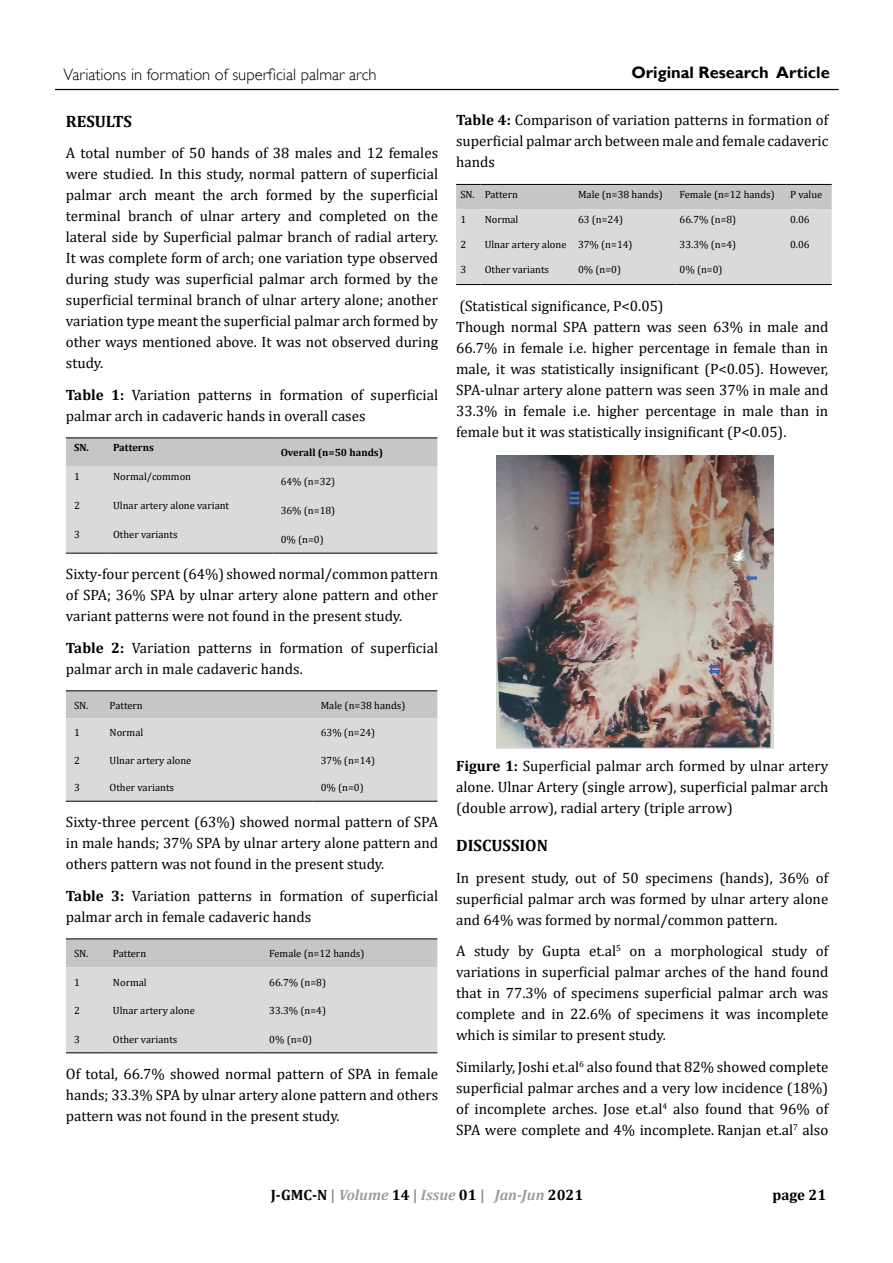
<style>
.page{position:relative;width:893px;height:1263px;background:#fff}
.page>*{position:absolute;margin:0;border:0;box-sizing:border-box;transform-origin:0 0}
.t1{font:300 16.5px "Gill Sans";color:#000}
.t2{font:700 16.5px "Gill Sans";color:#000}
.t3{font:700 16.5px "Cambria";color:#000}
.t4{font:15px/21px "Cambria";color:#000;text-align:justify}
.t5{font:italic 700 15px "Cambria";color:#9d9d9c}
.t6{font:700 15px "Cambria";color:#000}
.t7{font:10.5px "Cambria";color:#000}
.t8{font:700 10.5px "Cambria";color:#000}
.s1{font-weight:700}
.s2{font-style:normal;color:#000}
.s3{font-style:normal;color:#878787}
</style>
<div class="page">
<hr style="left:55px;top:89px;width:784px;height:1px;background:#000">
<svg style="left:66px;top:438px;width:371px;height:115px;background:#d3d3d3"></svg>
<hr style="left:66px;top:437px;width:39px;height:1px;background:#000">
<hr style="left:105px;top:437px;width:168px;height:1px;background:#000">
<hr style="left:273px;top:437px;width:164px;height:1px;background:#000">
<hr style="left:66px;top:553px;width:39px;height:1px;background:#000">
<hr style="left:105px;top:553px;width:168px;height:1px;background:#000">
<hr style="left:273px;top:553px;width:164px;height:1px;background:#000">
<svg style="left:66px;top:691px;width:371px;height:110px;background:#d3d3d3"></svg>
<hr style="left:66px;top:690px;width:35px;height:1px;background:#000">
<hr style="left:101px;top:690px;width:212px;height:1px;background:#000">
<hr style="left:313px;top:690px;width:124px;height:1px;background:#000">
<hr style="left:66px;top:801px;width:35px;height:1px;background:#000">
<hr style="left:101px;top:801px;width:212px;height:1px;background:#000">
<hr style="left:313px;top:801px;width:124px;height:1px;background:#000">
<svg style="left:66px;top:939px;width:371px;height:113px;background:#d4d4d4"></svg>
<hr style="left:66px;top:938px;width:39px;height:1px;background:#000">
<hr style="left:105px;top:938px;width:156px;height:1px;background:#000">
<hr style="left:261px;top:938px;width:176px;height:1px;background:#000">
<hr style="left:66px;top:1052px;width:39px;height:1px;background:#000">
<hr style="left:105px;top:1052px;width:156px;height:1px;background:#000">
<hr style="left:261px;top:1052px;width:176px;height:1px;background:#000">
<svg style="left:456px;top:184px;width:376px;height:101px;background:#d3d3d3"></svg>
<hr style="left:480px;top:284px;width:94px;height:1px;background:#000">
<hr style="left:574px;top:284px;width:101px;height:1px;background:#000">
<hr style="left:675px;top:284px;width:111px;height:1px;background:#000">
<hr style="left:786px;top:284px;width:46px;height:1px;background:#000">
<img style="left:496px;top:455px;width:277px;height:293px">
<p class="t1" style="left:63px;top:64px;width:315px">Variations in formation of superficial palmar arch</p>
<p class="t2" style="left:631px;top:62px;width:200px">Original Research Article</p>
<p class="t3" style="left:66px;top:109px;width:67px">RESULTS</p>
<p class="t4" style="left:66px;top:143px;width:374px">A total number of 50 hands of 38 males and 12 females were studied. In this study, normal pattern of superficial palmar arch meant the arch formed by the superficial terminal branch of ulnar artery and completed on the lateral side by Superficial palmar branch of radial artery.<br>It was complete form of arch; one variation type observed during study was superficial palmar arch formed by the superficial terminal branch of ulnar artery alone; another variation type meant the superficial palmar arch formed by other ways mentioned above. It was not observed during study.</p>
<p class="t4" style="left:66px;top:384px;width:374px"><span class="s1">Table 1:</span> Variation patterns in formation of superficial palmar arch in cadaveric hands in overall cases</p>
<p class="t8" style="left:74px;top:440px;width:81px">SN. Patterns</p>
<p class="t8" style="left:281px;top:445px;width:104px">Overall (n=50 hands)</p>
<p class="t7" style="left:74px;top:470px;width:7px">1</p>
<p class="t7" style="left:113px;top:470px;width:80px">Normal/common</p>
<p class="t4" style="left:456px;top:110px;width:374px"><span class="s1">Table 4:</span> Comparison of variation patterns in formation of superficial palmar arch between male and female cadaveric hands</p>
<p class="t7" style="left:460px;top:188px;width:59px">SN. Pattern</p>
<p class="t7" style="left:578px;top:188px;width:86px">Male (n=38 hands)</p>
<p class="t7" style="left:679px;top:188px;width:97px">Female (n=12 hands)</p>
<p class="t7" style="left:790px;top:188px;width:34px">P value</p>
<p class="t7" style="left:460px;top:213px;width:7px">1</p>
<p class="t7" style="left:485px;top:213px;width:35px">Normal</p>
<p class="t7" style="left:578px;top:213px;width:47px">63 (n=24)</p>
<p class="t7" style="left:679px;top:213px;width:58px">66.7% (n=8)</p>
<p class="t7" style="left:790px;top:213px;width:21px">0.06</p>
<p class="t7" style="left:460px;top:238px;width:7px">2</p>
<p class="t7" style="left:485px;top:238px;width:149px">Ulnar artery alone 37% (n=14)</p>
<p class="t7" style="left:679px;top:238px;width:58px">33.3% (n=4)</p>
<p class="t7" style="left:790px;top:238px;width:21px">0.06</p>
<p class="t7" style="left:460px;top:263px;width:7px">3</p>
<p class="t7" style="left:485px;top:263px;width:66px">Other variants</p>
<p class="t7" style="left:578px;top:263px;width:44px">0% (n=0)</p>
<p class="t7" style="left:679px;top:263px;width:44px">0% (n=0)</p>
<p class="t4" style="left:456px;top:295px;width:374px;text-align:left">(Statistical significance, P&lt;0.05)<br>Though normal SPA pattern was seen 63% in male and 66.7% in female i.e. higher percentage in female than in male, it was statistically insignificant (P&lt;0.05). However, SPA-ulnar artery alone pattern was seen 37% in male and 33.3% in female i.e. higher percentage in male than in female but it was statistically insignificant (P&lt;0.05).</p>
<p class="t7" style="left:281px;top:475px;width:56px">64% (n=32)</p>
<p class="t7" style="left:74px;top:499px;width:7px">2</p>
<p class="t7" style="left:113px;top:499px;width:118px">Ulnar artery alone variant</p>
<p class="t7" style="left:281px;top:504px;width:56px">36% (n=18)</p>
<p class="t7" style="left:74px;top:528px;width:7px">3</p>
<p class="t7" style="left:113px;top:528px;width:66px">Other variants</p>
<p class="t7" style="left:281px;top:533px;width:44px">0% (n=0)</p>
<p class="t4" style="left:66px;top:563px;width:374px">Sixty-four percent (64%) showed normal/common pattern of SPA; 36% SPA by ulnar artery alone pattern and other variant patterns were not found in the present study.</p>
<p class="t4" style="left:66px;top:637px;width:374px"><span class="s1">Table 2:</span> Variation patterns in formation of superficial palmar arch in male cadaveric hands.</p>
<p class="t7" style="left:74px;top:699px;width:70px">SN. Pattern</p>
<p class="t7" style="left:321px;top:699px;width:86px">Male (n=38 hands)</p>
<p class="t7" style="left:74px;top:726px;width:7px">1</p>
<p class="t7" style="left:110px;top:726px;width:35px">Normal</p>
<p class="t7" style="left:321px;top:726px;width:56px">63% (n=24)</p>
<p class="t7" style="left:74px;top:754px;width:7px">2</p>
<p class="t7" style="left:110px;top:754px;width:83px">Ulnar artery alone</p>
<p class="t7" style="left:321px;top:754px;width:56px">37% (n=14)</p>
<p class="t7" style="left:74px;top:782px;width:7px">3</p>
<p class="t7" style="left:110px;top:782px;width:66px">Other variants</p>
<p class="t7" style="left:321px;top:782px;width:44px">0% (n=0)</p>
<p class="t4" style="left:66px;top:811px;width:374px">Sixty-three percent (63%) showed normal pattern of SPA in male hands; 37% SPA by ulnar artery alone pattern and others pattern was not found in the present study.</p>
<p class="t4" style="left:66px;top:885px;width:374px"><span class="s1">Table 3:</span> Variation patterns in formation of superficial palmar arch in female cadaveric hands</p>
<p class="t7" style="left:74px;top:947px;width:74px">SN. Pattern</p>
<p class="t7" style="left:269px;top:947px;width:97px">Female (n=12 hands)</p>
<p class="t7" style="left:74px;top:976px;width:7px">1</p>
<p class="t7" style="left:113px;top:976px;width:35px">Normal</p>
<p class="t7" style="left:269px;top:976px;width:58px">66.7% (n=8)</p>
<p class="t7" style="left:74px;top:1004px;width:7px">2</p>
<p class="t7" style="left:113px;top:1004px;width:83px">Ulnar artery alone</p>
<p class="t7" style="left:269px;top:1004px;width:58px">33.3% (n=4)</p>
<p class="t7" style="left:74px;top:1033px;width:7px">3</p>
<p class="t7" style="left:113px;top:1033px;width:66px">Other variants</p>
<p class="t7" style="left:269px;top:1033px;width:44px">0% (n=0)</p>
<p class="t4" style="left:66px;top:1063px;width:374px">Of total, 66.7% showed normal pattern of SPA in female hands; 33.3% SPA by ulnar artery alone pattern and others pattern was not found in the present study.</p>
<p class="t4" style="left:456px;top:755px;width:374px"><span class="s1">Figure 1:</span> Superficial palmar arch formed by ulnar artery alone. Ulnar Artery (single arrow), superficial palmar arch (double arrow), radial artery (triple arrow)</p>
<p class="t3" style="left:456px;top:834px;width:93px">DISCUSSION</p>
<p class="t4" style="left:456px;top:867px;width:374px">In present study, out of 50 specimens (hands), 36% of superficial palmar arch was formed by ulnar artery alone and 64% was formed by normal/common pattern.</p>
<p class="t4" style="left:456px;top:940px;width:374px">A study by Gupta et.al<sup>5</sup> on a morphological study of variations in superficial palmar arches of the hand found that in 77.3% of specimens superficial palmar arch was complete and in 22.6% of specimens it was incomplete which is similar to present study.</p>
<p class="t4" style="left:456px;top:1056px;width:374px">Similarly, Joshi et.al<sup>6</sup> also found that 82% showed complete superficial palmar arches and a very low incidence (18%) of incomplete arches. Jose et.al<sup>4</sup> also found that 96% of SPA were complete and 4% incomplete. Ranjan et.al<sup>7</sup> also</p>
<p class="t5" style="left:271px;top:1186px;width:314px"><span class="s2">J-GMC-N</span> <span class="s3">|</span> Volume <span class="s2">14</span> <span class="s3">|</span> Issue <span class="s2">01</span> <span class="s3">|</span> Jan-Jun <span class="s2">2021</span></p>
<p class="t6" style="left:772px;top:1184px;width:55px">page 21</p>
</div>
